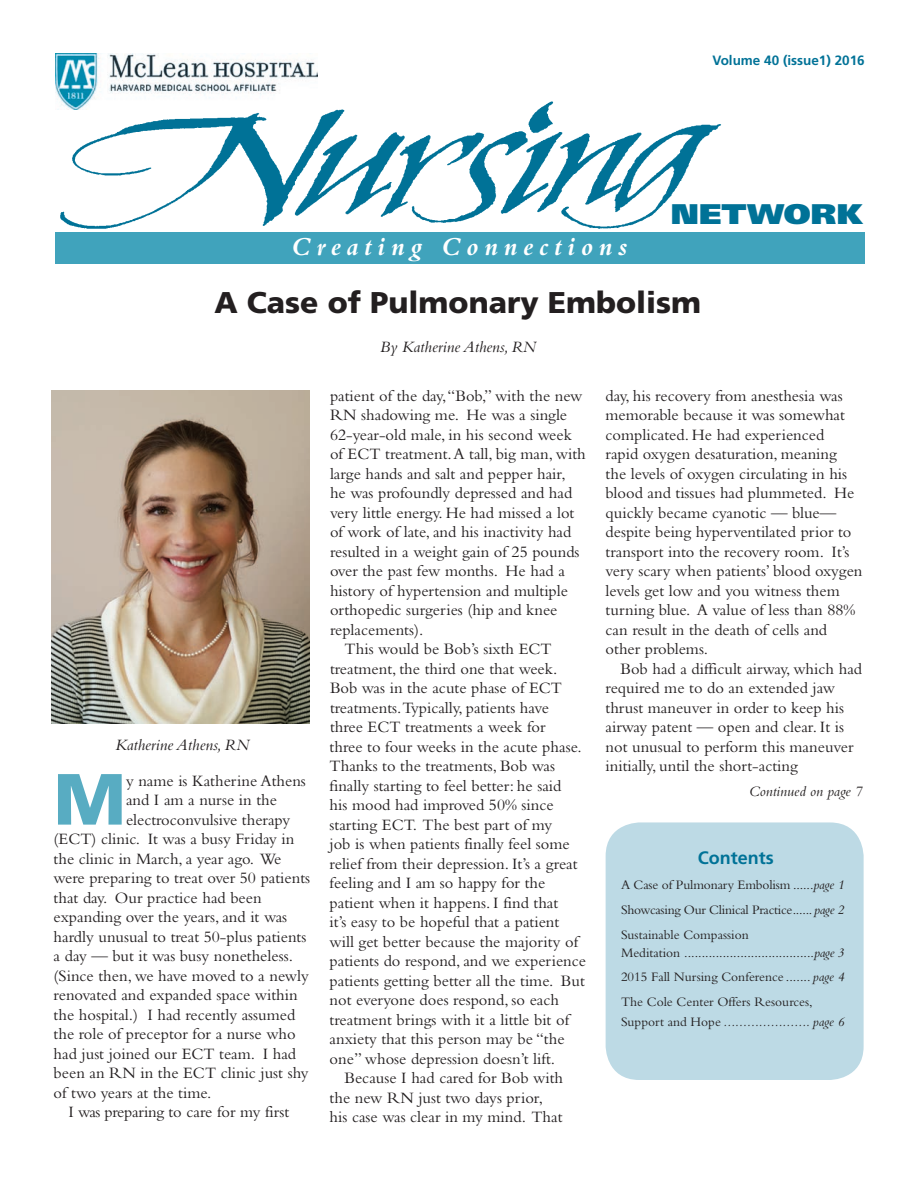
<style>
.page{position:relative;width:918px;height:1188px;background:#fff}
.page>*{position:absolute;margin:0;border:0;box-sizing:border-box;transform-origin:0 0}
.t1{font:900 72.3px "Frutiger";color:#58acc2}
.t2{font:900 30px "Frutiger";color:#231f20}
.t3{font:900 28.35px "Frutiger";letter-spacing:.005em;color:#007297;scale:1.16 1}
.t4{font:italic 700 27px "Bembo";letter-spacing:.21em;color:#fff}
.t5{font:700 18px "Frutiger";color:#007297}
.t6{font:16.5px/19.5px "Bembo";color:#231f20}
.t7{font:italic 16.5px "Bembo";color:#231f20}
.t8{font:16.5px "Bembo";letter-spacing:-.02em;color:#231f20}
.t9{font:italic 15px "Bembo";color:#231f20}
.t10{font:13.5px/24.8px "Bembo";color:#231f20;text-align:justify}
.t11{font:italic 13.5px "Bembo";color:#231f20}
.t12{font:700 13.5px "Frutiger";color:#007297}
.s1{font-style:italic}
.s2{font-style:normal}
</style>
<div class="page">
<div style="left:55px;top:232px;width:810px;height:32px;background:#40a3bc"></div>
<div style="left:606px;top:822px;width:258px;height:258px;background:#bddae5;border-radius:34px"></div>
<img style="left:60px;top:101px;width:661px;height:128px">
<img style="left:52px;top:390px;width:258px;height:334px">
<img style="left:56px;top:54px;width:261px;height:56px">
<p class="t12" style="left:712px;top:52px;width:154px">Volume 40 (issue1) 2016</p>
<h3 class="t4" style="left:291px;top:232px;width:338px">Creating Connections</h3>
<h3 class="t3" style="left:671px;top:196px;width:168px">NETWORK</h3>
<h2 class="t2" style="left:214px;top:285px;width:488px">A Case of Pulmonary Embolism</h2>
<p class="t7" style="left:380px;top:337px;width:157px">By Katherine Athens, RN</p>
<p class="t6" style="left:330px;top:385px;width:254px">patient of the day, “Bob,” with the new</p>
<p class="t6" style="left:330px;top:405px;width:239px">RN shadowing me. He was a single</p>
<p class="t6" style="left:330px;top:424px;width:243px">62-year-old male, in his second week</p>
<p class="t6" style="left:330px;top:444px;width:257px">of ECT treatment. A tall, big man, with</p>
<p class="t6" style="left:330px;top:463px;width:237px">large hands and salt and pepper hair,</p>
<p class="t6" style="left:330px;top:483px;width:244px">he was profoundly depressed and had</p>
<p class="t6" style="left:330px;top:502px;width:246px">very little energy. He had missed a lot</p>
<p class="t6" style="left:330px;top:522px;width:243px">of work of late, and his inactivity had</p>
<p class="t6" style="left:330px;top:541px;width:251px">resulted in a weight gain of 25 pounds</p>
<p class="t6" style="left:330px;top:561px;width:236px">over the past few months. He had a</p>
<p class="t6" style="left:330px;top:580px;width:240px">history of hypertension and multiple</p>
<p class="t6" style="left:330px;top:600px;width:229px">orthopedic surgeries (hip and knee</p>
<p class="t6" style="left:330px;top:620px;width:95px">replacements).</p>
<p class="t6" style="left:345px;top:639px;width:209px">This would be Bob’s sixth ECT</p>
<p class="t6" style="left:330px;top:659px;width:229px">treatment, the third one that week.</p>
<p class="t6" style="left:330px;top:678px;width:234px">Bob was in the acute phase of ECT</p>
<p class="t6" style="left:330px;top:698px;width:221px">treatments.Typically, patients have</p>
<p class="t6" style="left:330px;top:717px;width:217px">three ECT treatments a week for</p>
<p class="t6" style="left:330px;top:737px;width:254px">three to four weeks in the acute phase.</p>
<p class="t6" style="left:330px;top:756px;width:227px">Thanks to the treatments, Bob was</p>
<p class="t6" style="left:330px;top:776px;width:233px">finally starting to feel better: he said</p>
<p class="t6" style="left:330px;top:795px;width:226px">his mood had improved 50% since</p>
<p class="t6" style="left:330px;top:815px;width:224px">starting ECT. The best part of my</p>
<p class="t6" style="left:330px;top:834px;width:242px">job is when patients finally feel some</p>
<p class="t6" style="left:330px;top:854px;width:250px">relief from their depression. It’s a great</p>
<p class="t6" style="left:330px;top:873px;width:217px">feeling and I am so happy for the</p>
<p class="t6" style="left:330px;top:893px;width:230px">patient when it happens. I find that</p>
<p class="t6" style="left:330px;top:912px;width:231px">it’s easy to be hopeful that a patient</p>
<p class="t6" style="left:330px;top:932px;width:250px">will get better because the majority of</p>
<p class="t6" style="left:330px;top:951px;width:258px">patients do respond, and we experience</p>
<p class="t6" style="left:330px;top:971px;width:257px">patients getting better all the time. But</p>
<p class="t6" style="left:330px;top:990px;width:231px">not everyone does respond, so each</p>
<p class="t6" style="left:330px;top:1010px;width:241px">treatment brings with it a little bit of</p>
<p class="t6" style="left:330px;top:1029px;width:236px">anxiety that this person may be “the</p>
<p class="t6" style="left:330px;top:1049px;width:227px">one” whose depression doesn’t lift.</p>
<p class="t6" style="left:345px;top:1068px;width:220px">Because I had cared for Bob with</p>
<p class="t6" style="left:330px;top:1088px;width:215px">the new RN just two days prior,</p>
<p class="t6" style="left:330px;top:1107px;width:234px">his case was clear in my mind. That</p>
<p class="t6" style="left:606px;top:386px;width:258px">day, his recovery from anesthesia was memorable because it was somewhat complicated. He had experienced<br>rapid oxygen desaturation, meaning<br>the levels of oxygen circulating in his blood and tissues had plummeted. He quickly became cyanotic — blue— despite being hyperventilated prior to transport into the recovery room. It’s very scary when patients’ blood oxygen levels get low and you witness them turning blue. A value of less than 88% can result in the death of cells and other problems.</p>
<p class="t6" style="left:606px;top:659px;width:258px;text-indent:15px">Bob had a difficult airway, which had required me to do an extended jaw thrust maneuver in order to keep his airway patent — open and clear. It is not unusual to perform this maneuver initially, until the short-acting</p>
<p class="t7" style="left:115px;top:735px;width:135px">Katherine Athens, RN</p>
<h1 class="t1" style="left:54px;top:756px;width:74px">M</h1>
<p class="t9" style="left:749px;top:782px;width:115px">Continued on page 7</p>
<p class="t6" style="left:126px;top:770px;width:181px">y name is Katherine Athens</p>
<p class="t6" style="left:126px;top:790px;width:153px">and I am a nurse in the</p>
<p class="t6" style="left:126px;top:809px;width:166px">electroconvulsive therapy</p>
<p class="t6" style="left:54px;top:829px;width:242px">(ECT) clinic. It was a busy Friday in</p>
<p class="t6" style="left:54px;top:848px;width:229px">the clinic in March, a year ago. We</p>
<p class="t6" style="left:54px;top:868px;width:258px">were preparing to treat over 50 patients</p>
<p class="t6" style="left:54px;top:887px;width:210px">that day. Our practice had been</p>
<p class="t6" style="left:54px;top:907px;width:235px">expanding over the years, and it was</p>
<p class="t6" style="left:54px;top:926px;width:254px">hardly unusual to treat 50-plus patients</p>
<p class="t6" style="left:54px;top:946px;width:241px">a day — but it was busy nonetheless.</p>
<p class="t6" style="left:54px;top:965px;width:257px">(Since then, we have moved to a newly</p>
<p class="t6" style="left:54px;top:985px;width:246px">renovated and expanded space within</p>
<p class="t6" style="left:54px;top:1004px;width:243px">the hospital.) I had recently assumed</p>
<p class="t6" style="left:54px;top:1024px;width:244px">the role of preceptor for a nurse who</p>
<p class="t6" style="left:54px;top:1043px;width:244px">had just joined our ECT team. I had</p>
<p class="t6" style="left:54px;top:1063px;width:256px">been an RN in the ECT clinic just shy</p>
<p class="t6" style="left:54px;top:1082px;width:159px">of two years at the time.</p>
<p class="t8" style="left:69px;top:1102px;width:222px">I was preparing to care for my first</p>
<p class="t5" style="left:698px;top:848px;width:77px">Contents</p>
<p class="t10" style="left:621px;top:872px;width:225px">A Case of Pulmonary Embolism ......<span class="s1">page 1<br></span>Showcasing Our Clinical Practice...... <span class="s1">page 2<br></span>Sustainable Compassion</p>
<p class="t10" style="left:621px;top:940px;width:225px">Meditation .....................................<span class="s1">page 3<br></span>2015 Fall Nursing Conference ....... <span class="s1">page 4<br></span>The Cole Center Offers Resources,</p>
<p class="t11" style="left:621px;top:1013px;width:225px"><span class="s2">Support and Hope</span> ...................... page 6</p>
</div>
